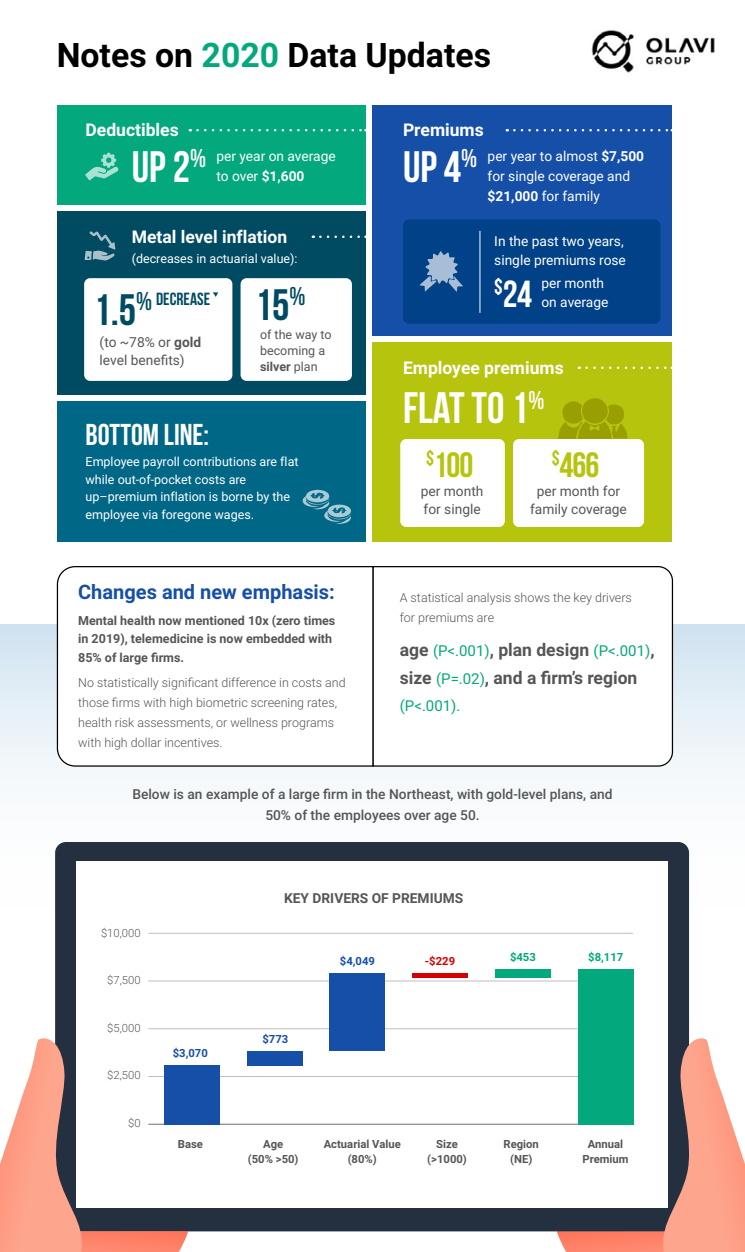
<style>
.page{position:relative;width:745px;height:1252px;background:#fff}
.page>*{position:absolute;margin:0;border:0;box-sizing:border-box;transform-origin:0 0}
.t1{font:700 43.75px "Bebas Neue";color:#fff}
.t2{font:700 43.75px "Bebas Neue";color:#004b62}
.t3{font:700 37.5px "Bebas Neue";color:#fff}
.t4{font:700 35px "Bebas Neue";letter-spacing:-.025em;color:#b6c40d}
.t5{font:700 33.75px "Roboto";color:#000}
.t6{font:700 30px "Bebas Neue";color:#fff}
.t7{font:700 20px "Roboto";color:#164fa7}
.t8{font:700 17.5px "Roboto";color:#fff}
.t9{font:700 17.5px "Roboto";color:#555}
.t10{font:700 17.5px "Bebas Neue";color:#004b62}
.t11{font:15px "Roboto";color:#03a87c}
.t12{font:13.75px/20px "Roboto";color:#fff}
.t13{font:500 13.75px/21.2px "Roboto";color:#555;text-align:center}
.t14{font:13.75px/17.5px "Roboto";color:#555}
.t15{font:700 13.75px "Roboto";color:#555}
.t16{font:300 12.5px/20px "Roboto";color:#555}
.t17{font:12.5px/17.5px "Roboto";color:#fff}
.t18{font:700 12.5px/18.8px "Roboto";color:#555}
.t19{font:12.5px/16.2px "Roboto";color:#555}
.t20{font:700 11.25px/15px "Roboto";color:#555;text-align:center}
.t21{font:300 11.25px "Roboto";color:#555}
.t22{font:700 11.25px "Roboto";color:#164fa7}
.t23{font:700 11.25px "Roboto";color:#03a87c}
.t24{font:700 11.25px "Roboto";color:#d60000}
.s1{color:#03a87c}
.s2{font-family:"Bebas Neue";font-weight:700;font-size:43.75px}
.s3{font-family:"Bebas Neue";font-weight:700;font-size:25.5px}
.s4{font-weight:700}
.s5{font-size:43.75px}
.s6{font-size:25.5px}
.s7{font-weight:700;font-size:17.5px;color:#555}
.s8{font-weight:400;font-size:15px;color:#03a87c}
</style>
<div class="page">
<div style="left:0;top:625px;width:744px;height:287px;background:linear-gradient(to bottom,#d7e8f3,#fffffe)"></div>
<svg style="left:56px;top:566px;width:315px;height:201px"></svg>
<svg style="left:371px;top:566px;width:302px;height:201px"></svg>
<div style="left:372px;top:105px;width:299px;height:231px;background:#164fa7"></div>
<div style="left:403px;top:219px;width:257px;height:105px;background:#004187;border-radius:6px"></div>
<div style="left:57px;top:105px;width:308px;height:100px;background:#03a87c"></div>
<img style="left:591px;top:30px;width:124px;height:43px">
<svg style="left:197px;top:129px;width:168px;height:2px"></svg>
<div style="left:57px;top:211px;width:308px;height:183px;background:#004b62"></div>
<div style="left:57px;top:401px;width:308px;height:140px;background:#006786"></div>
<svg style="left:320px;top:235px;width:46px;height:3px"></svg>
<svg style="left:514px;top:129px;width:158px;height:2px"></svg>
<div style="left:372px;top:342px;width:299px;height:199px;background:#b6c40d"></div>
<svg style="left:586px;top:366px;width:86px;height:3px"></svg>
<div style="left:400px;top:439px;width:104px;height:88px;background:#fff;border-radius:6px"></div>
<div style="left:84px;top:278px;width:148px;height:103px;background:#fff;border-radius:6px"></div>
<div style="left:240px;top:278px;width:112px;height:103px;background:#fff;border-radius:6px"></div>
<svg style="left:213px;top:292px;width:5px;height:5px"></svg>
<div style="left:55px;top:842px;width:633px;height:389px;background:#242f3f;border-radius:11px"></div>
<div style="left:76px;top:861px;width:591px;height:346px;background:#fff"></div>
<svg style="left:0;top:1038px;width:189px;height:213px"></svg>
<svg style="left:555px;top:1038px;width:189px;height:213px"></svg>
<hr style="left:148px;top:933px;width:485px;height:1px;background:#c4bcbe">
<hr style="left:148px;top:980px;width:485px;height:1px;background:#c4bcbe">
<hr style="left:148px;top:1028px;width:485px;height:1px;background:#c4bcbe">
<hr style="left:148px;top:1076px;width:485px;height:1px;background:#c4bcbe">
<hr style="left:148px;top:1123px;width:485px;height:1px;background:#726c6e">
<div style="left:164px;top:1065px;width:55px;height:59px;background:#164fa7"></div>
<div style="left:248px;top:1050px;width:55px;height:15px;background:#164fa7"></div>
<div style="left:330px;top:972px;width:55px;height:78px;background:#164fa7"></div>
<div style="left:412px;top:972px;width:55px;height:5px;background:#d60000"></div>
<div style="left:495px;top:968px;width:55px;height:9px;background:#03a87c"></div>
<div style="left:578px;top:968px;width:55px;height:156px;background:#03a87c"></div>
<svg style="left:558px;top:398px;width:69px;height:41px"></svg>
<svg style="left:419px;top:251px;width:44px;height:41px"></svg>
<hr style="left:479px;top:231px;width:1px;height:82px;background:#fff">
<div style="left:512px;top:439px;width:131px;height:88px;background:#fff;border-radius:6px"></div>
<svg style="left:85px;top:231px;width:30px;height:29px"></svg>
<svg style="left:85px;top:153px;width:33px;height:27px"></svg>
<svg style="left:302px;top:489px;width:49px;height:35px"></svg>
<h3 class="t5" style="left:57px;top:32px;width:435px">Notes on <span class="s1">2020</span> Data Updates</h3>
<h3 class="t8" style="left:85px;top:118px;width:95px">Deductibles</h3>
<p class="t12" style="left:216px;top:146px;width:121px;text-indent:-85px"><span class="s2">UP 2</span><span class="s3">%</span> per year on average to over <span class="s4">$1,600</span></p>
<h3 class="t8" style="left:132px;top:224px;width:157px">Metal level inflation</h3>
<p class="t17" style="left:132px;top:249px;width:167px">(decreases in actuarial value):</p>
<h3 class="t10" style="left:93px;top:289px;width:118px"><span class="s5">1.5</span><span class="s6">%</span> DECREASE</h3>
<h1 class="t2" style="left:254px;top:281px;width:52px">15<sup>%</sup></h1>
<p class="t19" style="left:260px;top:326px;width:73px">of the way to becoming a <span class="s4">silver</span> plan</p>
<p class="t14" style="left:100px;top:333px;width:103px">(to ~78% or <span class="s4">gold </span>level benefits)</p>
<h3 class="t6" style="left:85px;top:418px;width:125px">BOTTOM LINE:</h3>
<p class="t17" style="left:85px;top:452px;width:214px">Employee payroll contributions are flat while out-of-pocket costs are up–premium inflation is borne by the employee via foregone wages.</p>
<h3 class="t8" style="left:403px;top:118px;width:82px">Premiums</h3>
<p class="t12" style="left:487px;top:146px;width:158px;text-indent:-85px"><span class="s2">UP 4</span><span class="s3">%</span> per year to almost <span class="s4">$7,500 </span>for single coverage and <span class="s4">$21,000</span> for family</p>
<p class="t12" style="left:494px;top:231px;width:133px;line-height:18.8px">In the past two years, single premiums rose</p>
<h2 class="t3" style="left:494px;top:273px;width:39px"><sup>$</sup>24</h2>
<p class="t12" style="left:541px;top:273px;width:68px;line-height:18.8px">per month on average</p>
<h3 class="t8" style="left:403px;top:355px;width:162px">Employee premiums</h3>
<h1 class="t1" style="left:403px;top:384px;width:143px">flat to 1<sup>%</sup></h1>
<h3 class="t4" style="left:425px;top:445px;width:49px"><sup>$</sup>100</h3>
<h3 class="t4" style="left:551px;top:445px;width:49px"><sup>$</sup>466</h3>
<p class="t14" style="left:420px;top:482px;width:64px">per month for single</p>
<p class="t14" style="left:530px;top:482px;width:98px;text-align:center">per month for family coverage</p>
<h3 class="t7" style="left:78px;top:577px;width:258px">Changes and new emphasis:</h3>
<p class="t16" style="left:399px;top:586px;width:233px">A statistical analysis shows the key drivers for premiums are</p>
<p class="t11" style="left:399px;top:640px;width:256px"><span class="s7">age</span> (P&lt;.001)<span class="s7">, plan design</span> (P&lt;.001)<span class="s7">,</span></p>
<h3 class="t9" style="left:399px;top:665px;width:239px">size <span class="s8">(P=.02)</span>, and a firm’s region</h3>
<p class="t11" style="left:399px;top:695px;width:62px">(P&lt;.001).</p>
<p class="t18" style="left:78px;top:610px;width:258px">Mental health now mentioned 10x (zero times in 2019), telemedicine is now embedded with<br>85% of large firms.</p>
<p class="t16" style="left:78px;top:672px;width:269px">No statistically significant difference in costs and those firms with high biometric screening rates, health risk assessments, or wellness programs with high dollar incentives.</p>
<p class="t13" style="left:132px;top:782px;width:481px">Below is an example of a large firm in the Northeast, with gold-level plans, and<br>50% of the employees over age 50.</p>
<p class="t21" style="left:101px;top:924px;width:41px">$10,000</p>
<p class="t21" style="left:107px;top:972px;width:35px">$7,500</p>
<p class="t21" style="left:107px;top:1019px;width:35px">$5,000</p>
<p class="t21" style="left:107px;top:1067px;width:35px">$2,500</p>
<p class="t21" style="left:128px;top:1114px;width:14px">$0</p>
<p class="t15" style="left:284px;top:888px;width:180px">KEY DRIVERS OF PREMIUMS</p>
<p class="t22" style="left:173px;top:1045px;width:37px">$3,070</p>
<p class="t22" style="left:262px;top:1030px;width:27px">$773</p>
<p class="t22" style="left:340px;top:953px;width:37px">$4,049</p>
<p class="t24" style="left:424px;top:953px;width:32px">-$229</p>
<p class="t23" style="left:509px;top:948px;width:27px">$453</p>
<p class="t23" style="left:588px;top:948px;width:37px">$8,117</p>
<p class="t20" style="left:178px;top:1136px;width:27px">Base</p>
<p class="t20" style="left:248px;top:1136px;width:52px">Age<br>(50% &gt;50)</p>
<p class="t20" style="left:323px;top:1136px;width:78px">Actuarial Value (80%)</p>
<p class="t20" style="left:427px;top:1136px;width:41px">Size (&gt;1000)</p>
<p class="t20" style="left:503px;top:1136px;width:37px">Region (NE)</p>
<p class="t20" style="left:582px;top:1136px;width:48px">Annual<br>Premium</p>
</div>
